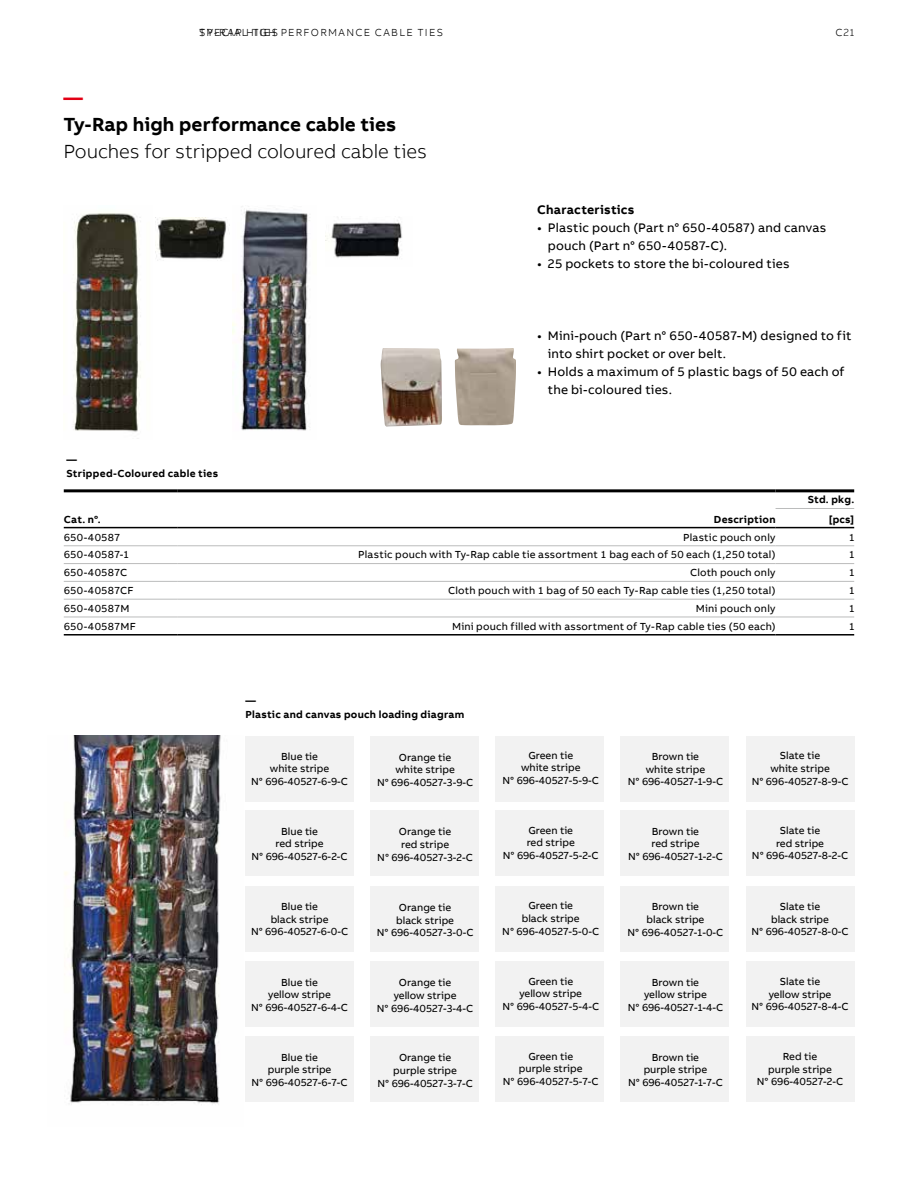
<style>
.page{position:relative;width:918px;height:1188px;background:#fff}
.page>*{position:absolute;margin:0;border:0;box-sizing:border-box;transform-origin:0 0}
.t1{font:300 19.5px "AB Bvoice";letter-spacing:-.005em;color:#000}
.t2{font:700 19.5px "AB Bvoice";letter-spacing:.005em;color:#000}
.t3{font:700 19.5px "AB Bvoice";color:#e30015}
.t4{font:12.75px/18px "AB Bvoice";letter-spacing:.015em;color:#000}
.t5{font:700 12.75px "AB Bvoice";letter-spacing:.02em;color:#000}
.t6{font:10.5px/12.6px "AB Bvoice";color:#000;text-align:center}
.t7{font:10.5px "AB Bvoice";letter-spacing:.02em;color:#000}
.t8{font:700 10.5px/13.5px "AB Bvoice";letter-spacing:.025em;color:#000}
.t9{font:300 10.5px "AB Bvoice";letter-spacing:.12em;color:#000}
</style>
<div class="page">
<svg style="left:178px;top:528px;width:676px;height:89px"></svg>
<hr style="left:64px;top:489px;width:114px;height:3px;background:#000">
<hr style="left:178px;top:489px;width:598px;height:3px;background:#000">
<hr style="left:776px;top:489px;width:78px;height:3px;background:#000">
<hr style="left:64px;top:545px;width:114px;height:1px;background:#bbbcbc">
<hr style="left:178px;top:545px;width:598px;height:1px;background:#bbbcbc">
<hr style="left:776px;top:545px;width:78px;height:1px;background:#bbbcbc">
<hr style="left:64px;top:563px;width:114px;height:1px;background:#bbbcbc">
<hr style="left:178px;top:563px;width:598px;height:1px;background:#bbbcbc">
<hr style="left:776px;top:563px;width:78px;height:1px;background:#bbbcbc">
<hr style="left:64px;top:581px;width:114px;height:1px;background:#bbbcbc">
<hr style="left:178px;top:581px;width:598px;height:1px;background:#bbbcbc">
<hr style="left:776px;top:581px;width:78px;height:1px;background:#bbbcbc">
<hr style="left:64px;top:599px;width:114px;height:1px;background:#bbbcbc">
<hr style="left:178px;top:599px;width:598px;height:1px;background:#bbbcbc">
<hr style="left:776px;top:599px;width:78px;height:1px;background:#bbbcbc">
<hr style="left:64px;top:617px;width:114px;height:1px;background:#bbbcbc">
<hr style="left:178px;top:617px;width:598px;height:1px;background:#bbbcbc">
<hr style="left:776px;top:617px;width:78px;height:1px;background:#bbbcbc">
<hr style="left:64px;top:527px;width:114px;height:1px;background:#000">
<hr style="left:776px;top:527px;width:78px;height:1px;background:#000">
<hr style="left:178px;top:527px;width:598px;height:1px;background:#000">
<hr style="left:776px;top:508px;width:78px;height:1px;background:#bbbcbc">
<hr style="left:64px;top:634px;width:114px;height:2px;background:#000">
<hr style="left:178px;top:634px;width:598px;height:2px;background:#000">
<hr style="left:776px;top:634px;width:78px;height:2px;background:#000">
<img style="left:381px;top:348px;width:61px;height:79px">
<img style="left:455px;top:348px;width:61px;height:77px">
<img style="left:73px;top:213px;width:68px;height:226px">
<img style="left:156px;top:218px;width:71px;height:43px">
<img style="left:232px;top:206px;width:76px;height:225px">
<img style="left:325px;top:217px;width:77px;height:42px">
<img style="left:64px;top:735px;width:157px;height:370px">
<div style="left:245px;top:736px;width:109px;height:65px;background:#f2f2f2"></div>
<div style="left:371px;top:736px;width:108px;height:65px;background:#f2f2f2"></div>
<div style="left:496px;top:736px;width:108px;height:65px;background:#f2f2f2"></div>
<div style="left:621px;top:736px;width:108px;height:65px;background:#f2f2f2"></div>
<div style="left:746px;top:736px;width:108px;height:65px;background:#f2f2f2"></div>
<div style="left:245px;top:811px;width:109px;height:65px;background:#f2f2f2"></div>
<div style="left:371px;top:811px;width:108px;height:65px;background:#f2f2f2"></div>
<div style="left:496px;top:811px;width:108px;height:65px;background:#f2f2f2"></div>
<div style="left:621px;top:811px;width:108px;height:65px;background:#f2f2f2"></div>
<div style="left:746px;top:811px;width:108px;height:65px;background:#f2f2f2"></div>
<div style="left:245px;top:886px;width:109px;height:66px;background:#f2f2f2"></div>
<div style="left:371px;top:886px;width:108px;height:66px;background:#f2f2f2"></div>
<div style="left:496px;top:886px;width:108px;height:66px;background:#f2f2f2"></div>
<div style="left:621px;top:886px;width:108px;height:66px;background:#f2f2f2"></div>
<div style="left:746px;top:886px;width:108px;height:66px;background:#f2f2f2"></div>
<div style="left:245px;top:962px;width:109px;height:65px;background:#f2f2f2"></div>
<div style="left:371px;top:962px;width:108px;height:65px;background:#f2f2f2"></div>
<div style="left:496px;top:962px;width:108px;height:65px;background:#f2f2f2"></div>
<div style="left:621px;top:962px;width:108px;height:65px;background:#f2f2f2"></div>
<div style="left:746px;top:962px;width:108px;height:65px;background:#f2f2f2"></div>
<div style="left:245px;top:1037px;width:109px;height:65px;background:#f2f2f2"></div>
<div style="left:371px;top:1037px;width:108px;height:65px;background:#f2f2f2"></div>
<div style="left:496px;top:1037px;width:108px;height:65px;background:#f2f2f2"></div>
<div style="left:621px;top:1037px;width:108px;height:65px;background:#f2f2f2"></div>
<div style="left:746px;top:1037px;width:108px;height:65px;background:#f2f2f2"></div>
<p class="t9" style="left:199px;top:26px;width:245px">TY-RAP HIGH PERFORMANCE CABLE TIES</p>
<p class="t9" style="left:199px;top:26px;width:80px">SPECIAL TIES</p>
<p class="t9" style="left:835px;top:26px;width:20px">C21</p>
<h1 class="t3" style="left:63px;top:85px;width:21px">—</h1>
<h1 class="t2" style="left:63px;top:112px;width:335px">Ty-Rap high performance cable ties</h1>
<h1 class="t1" style="left:63px;top:140px;width:365px">Pouches for stripped coloured cable ties</h1>
<p class="t8" style="left:67px;top:453px;width:153px">—<br>Stripped-Coloured cable ties</p>
<p class="t5" style="left:537px;top:201px;width:99px">Characteristics</p>
<p class="t4" style="left:548px;top:219px;width:280px;text-indent:-11px">• Plastic pouch (Part n° 650-40587) and canvas pouch (Part n° 650-40587-C).</p>
<p class="t4" style="left:537px;top:255px;width:254px">• 25 pockets to store the bi-coloured ties</p>
<p class="t4" style="left:548px;top:327px;width:305px;text-indent:-11px">• Mini-pouch (Part n° 650-40587-M) designed to fit into shirt pocket or over belt.</p>
<p class="t4" style="left:548px;top:363px;width:298px;text-indent:-11px">• Holds a maximum of 5 plastic bags of 50 each of the bi-coloured ties.</p>
<p class="t8" style="left:64px;top:512px;width:39px">Cat. n°.</p>
<p class="t8" style="left:714px;top:512px;width:63px">Description</p>
<p class="t8" style="left:808px;top:490px;width:48px;line-height:19px;text-align:right">Std. pkg. [pcs]</p>
<p class="t6" style="left:64px;top:531px;width:58px">650-40587</p>
<p class="t7" style="left:683px;top:531px;width:94px">Plastic pouch only</p>
<p class="t6" style="left:849px;top:531px;width:6px">1</p>
<p class="t6" style="left:64px;top:549px;width:67px">650-40587-1</p>
<p class="t7" style="left:358px;top:549px;width:419px">Plastic pouch with Ty-Rap cable tie assortment 1 bag each of 50 each (1,250 total)</p>
<p class="t6" style="left:849px;top:549px;width:6px">1</p>
<p class="t6" style="left:64px;top:566px;width:65px">650-40587C</p>
<p class="t7" style="left:690px;top:566px;width:87px">Cloth pouch only</p>
<p class="t6" style="left:849px;top:566px;width:6px">1</p>
<p class="t6" style="left:64px;top:584px;width:71px">650-40587CF</p>
<p class="t7" style="left:448px;top:584px;width:329px">Cloth pouch with 1 bag of 50 each Ty-Rap cable ties (1,250 total)</p>
<p class="t6" style="left:849px;top:584px;width:6px">1</p>
<p class="t6" style="left:64px;top:602px;width:67px">650-40587M</p>
<p class="t7" style="left:696px;top:602px;width:81px">Mini pouch only</p>
<p class="t6" style="left:849px;top:602px;width:6px">1</p>
<p class="t6" style="left:64px;top:620px;width:74px">650-40587MF</p>
<p class="t7" style="left:452px;top:620px;width:325px">Mini pouch filled with assortment of Ty-Rap cable ties (50 each)</p>
<p class="t6" style="left:849px;top:620px;width:6px">1</p>
<p class="t8" style="left:245px;top:694px;width:221px">—<br>Plastic and canvas pouch loading diagram</p>
<p class="t6" style="left:251px;top:750px;width:98px">Blue tie<br>white stripe<br>N° 696-40527-6-9-C</p>
<p class="t6" style="left:377px;top:751px;width:98px">Orange tie<br>white stripe<br>N° 696-40527-3-9-C</p>
<p class="t6" style="left:502px;top:749px;width:98px">Green tie<br>white stripe<br>N° 696-40527-5-9-C</p>
<p class="t6" style="left:628px;top:750px;width:97px">Brown tie<br>white stripe<br>N° 696-40527-1-9-C</p>
<p class="t6" style="left:752px;top:750px;width:98px">Slate tie<br>white stripe<br>N° 696-40527-8-9-C</p>
<p class="t6" style="left:252px;top:825px;width:98px">Blue tie<br>red stripe<br>N° 696-40527-6-2-C</p>
<p class="t6" style="left:377px;top:826px;width:97px">Orange tie<br>red stripe<br>N° 696-40527-3-2-C</p>
<p class="t6" style="left:503px;top:824px;width:97px">Green tie<br>red stripe<br>N° 696-40527-5-2-C</p>
<p class="t6" style="left:628px;top:825px;width:96px">Brown tie<br>red stripe<br>N° 696-40527-1-2-C</p>
<p class="t6" style="left:752px;top:824px;width:98px">Slate tie<br>red stripe<br>N° 696-40527-8-2-C</p>
<p class="t6" style="left:251px;top:900px;width:99px">Blue tie<br>black stripe<br>N° 696-40527-6-0-C</p>
<p class="t6" style="left:377px;top:901px;width:98px">Orange tie<br>black stripe<br>N° 696-40527-3-0-C</p>
<p class="t6" style="left:502px;top:900px;width:98px">Green tie<br>black stripe<br>N° 696-40527-5-0-C</p>
<p class="t6" style="left:628px;top:901px;width:97px">Brown tie<br>black stripe<br>N° 696-40527-1-0-C</p>
<p class="t6" style="left:751px;top:900px;width:99px">Slate tie<br>black stripe<br>N° 696-40527-8-0-C</p>
<p class="t6" style="left:251px;top:976px;width:98px">Blue tie<br>yellow stripe<br>N° 696-40527-6-4-C</p>
<p class="t6" style="left:377px;top:977px;width:98px">Orange tie<br>yellow stripe<br>N° 696-40527-3-4-C</p>
<p class="t6" style="left:502px;top:975px;width:98px">Green tie<br>yellow stripe<br>N° 696-40527-5-4-C</p>
<p class="t6" style="left:628px;top:976px;width:97px">Brown tie<br>yellow stripe<br>N° 696-40527-1-4-C</p>
<p class="t6" style="left:752px;top:975px;width:98px">Slate tie<br>yellow stripe<br>N° 696-40527-8-4-C</p>
<p class="t6" style="left:252px;top:1051px;width:98px">Blue tie<br>purple stripe<br>N° 696-40527-6-7-C</p>
<p class="t6" style="left:377px;top:1052px;width:97px">Orange tie<br>purple stripe<br>N° 696-40527-3-7-C</p>
<p class="t6" style="left:503px;top:1050px;width:97px">Green tie<br>purple stripe<br>N° 696-40527-5-7-C</p>
<p class="t6" style="left:628px;top:1051px;width:96px">Brown tie<br>purple stripe<br>N° 696-40527-1-7-C</p>
<p class="t6" style="left:757px;top:1050px;width:88px">Red tie<br>purple stripe<br>N° 696-40527-2-C</p>
</div>
